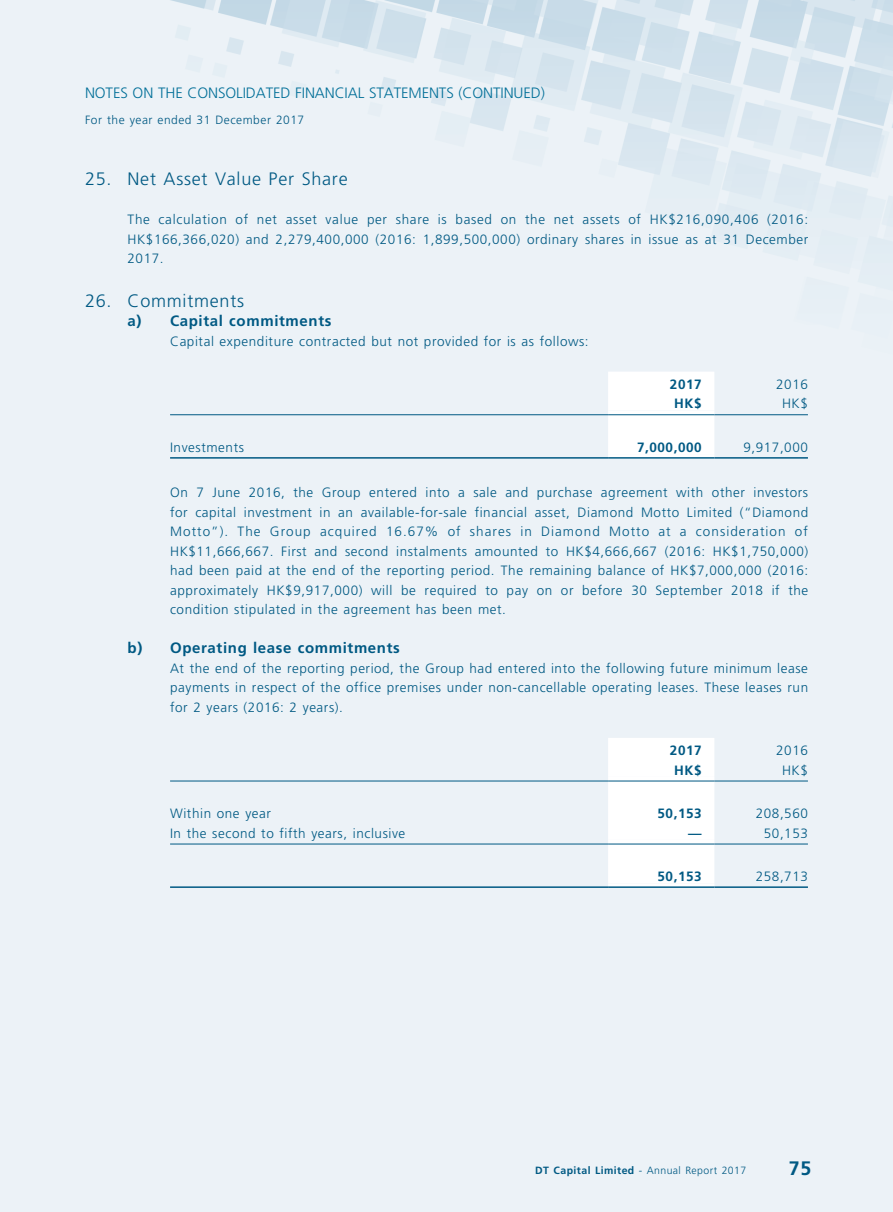
<style>
.page{position:relative;width:893px;height:1212px;background:#fff}
.page>*{position:absolute;margin:0;border:0;box-sizing:border-box;transform-origin:0 0}
.t1{font:700 19.5px "Frutiger LT Std";color:#005983}
.t2{font:300 18px "Frutiger LT Std";letter-spacing:.04em;color:#005983}
.t3{font:300 15px "Frutiger LT Std";letter-spacing:-.01em;color:#016f98}
.t4{font:700 15px "Frutiger LT Std";letter-spacing:.04em;color:#005983}
.t5{font:300 13.5px/19.5px "Frutiger LT Std";letter-spacing:.04em;color:#005983;text-align:justify}
.t6{font:700 13.5px "Frutiger LT Std";letter-spacing:.04em;color:#005983}
.t7{font:300 12px "Frutiger LT Std";letter-spacing:.04em;color:#005983}
.t8{font:300 10.5px "Frutiger";letter-spacing:.04em;color:#005983}
.s1{font-weight:700}
</style>
<div class="page">
<svg style="left:608px;top:410px;width:106px;height:45px"></svg>
<hr style="left:170px;top:414px;width:438px;height:1px;background:#005983">
<hr style="left:608px;top:414px;width:106px;height:1px;background:#005983">
<hr style="left:714px;top:414px;width:94px;height:1px;background:#005983">
<hr style="left:170px;top:457px;width:438px;height:2px;background:#005983">
<hr style="left:608px;top:457px;width:106px;height:2px;background:#005983">
<hr style="left:714px;top:457px;width:94px;height:2px;background:#005983">
<svg style="left:608px;top:776px;width:106px;height:108px"></svg>
<hr style="left:170px;top:781px;width:438px;height:1px;background:#005983">
<hr style="left:608px;top:781px;width:106px;height:1px;background:#005983">
<hr style="left:714px;top:781px;width:94px;height:1px;background:#005983">
<hr style="left:170px;top:844px;width:438px;height:1px;background:#005983">
<hr style="left:608px;top:844px;width:106px;height:1px;background:#005983">
<hr style="left:714px;top:844px;width:94px;height:1px;background:#005983">
<hr style="left:170px;top:886px;width:438px;height:2px;background:#005983">
<hr style="left:608px;top:886px;width:106px;height:2px;background:#005983">
<hr style="left:714px;top:886px;width:94px;height:2px;background:#005983">
<p class="t3" style="left:85px;top:84px;width:461px">NOTES ON THE CONSOLIDATED FINANCIAL STATEMENTS (CONTINUED)</p>
<p class="t7" style="left:85px;top:113px;width:221px">For the year ended 31 December 2017</p>
<h2 class="t2" style="left:85px;top:169px;width:264px">25. Net Asset Value Per Share</h2>
<p class="t5" style="left:128px;top:210px;width:682px">The calculation of net asset value per share is based on the net assets of HK$216,090,406 (2016:<br>HK$166,366,020) and 2,279,400,000 (2016: 1,899,500,000) ordinary shares in issue as at 31 December 2017.</p>
<h2 class="t2" style="left:85px;top:290px;width:161px">26. Commitments</h2>
<p class="t4" style="left:128px;top:312px;width:205px">a) Capital commitments</p>
<p class="t5" style="left:170px;top:331px;width:420px">Capital expenditure contracted but not provided for is as follows:</p>
<p class="t6" style="left:670px;top:376px;width:33px">2017</p>
<p class="t5" style="left:776px;top:375px;width:33px">2016</p>
<p class="t6" style="left:674px;top:396px;width:29px">HK$</p>
<p class="t5" style="left:782px;top:394px;width:27px">HK$</p>
<p class="t5" style="left:170px;top:438px;width:75px">Investments</p>
<p class="t6" style="left:637px;top:439px;width:66px">7,000,000</p>
<p class="t5" style="left:743px;top:438px;width:66px">9,917,000</p>
<p class="t5" style="left:170px;top:483px;width:640px">On 7 June 2016, the Group entered into a sale and purchase agreement with other investors for capital investment in an available-for-sale financial asset, Diamond Motto Limited (“Diamond Motto”). The Group acquired 16.67% of shares in Diamond Motto at a consideration of HK$11,666,667. First and second instalments amounted to HK$4,666,667 (2016: HK$1,750,000) had been paid at the end of the reporting period. The remaining balance of HK$7,000,000 (2016: approximately HK$9,917,000) will be required to pay on or before 30 September 2018 if the condition stipulated in the agreement has been met.</p>
<p class="t4" style="left:128px;top:639px;width:274px">b) Operating lease commitments</p>
<p class="t5" style="left:170px;top:659px;width:640px">At the end of the reporting period, the Group had entered into the following future minimum lease payments in respect of the office premises under non-cancellable operating leases. These leases run for 2 years (2016: 2 years).</p>
<p class="t6" style="left:670px;top:742px;width:33px">2017</p>
<p class="t5" style="left:776px;top:741px;width:33px">2016</p>
<p class="t6" style="left:674px;top:762px;width:29px">HK$</p>
<p class="t5" style="left:782px;top:760px;width:27px">HK$</p>
<p class="t5" style="left:170px;top:804px;width:102px">Within one year</p>
<p class="t6" style="left:657px;top:805px;width:46px">50,153</p>
<p class="t5" style="left:756px;top:804px;width:54px">208,560</p>
<p class="t5" style="left:170px;top:823px;width:237px">In the second to fifth years, inclusive</p>
<p class="t6" style="left:688px;top:825px;width:15px">—</p>
<p class="t5" style="left:764px;top:823px;width:46px">50,153</p>
<p class="t6" style="left:657px;top:868px;width:46px">50,153</p>
<p class="t5" style="left:756px;top:867px;width:54px">258,713</p>
<p class="t8" style="left:535px;top:1164px;width:213px"><span class="s1">DT Capital Limited</span> - Annual Report 2017</p>
<h1 class="t1" style="left:789px;top:1157px;width:24px">75</h1>
</div>
